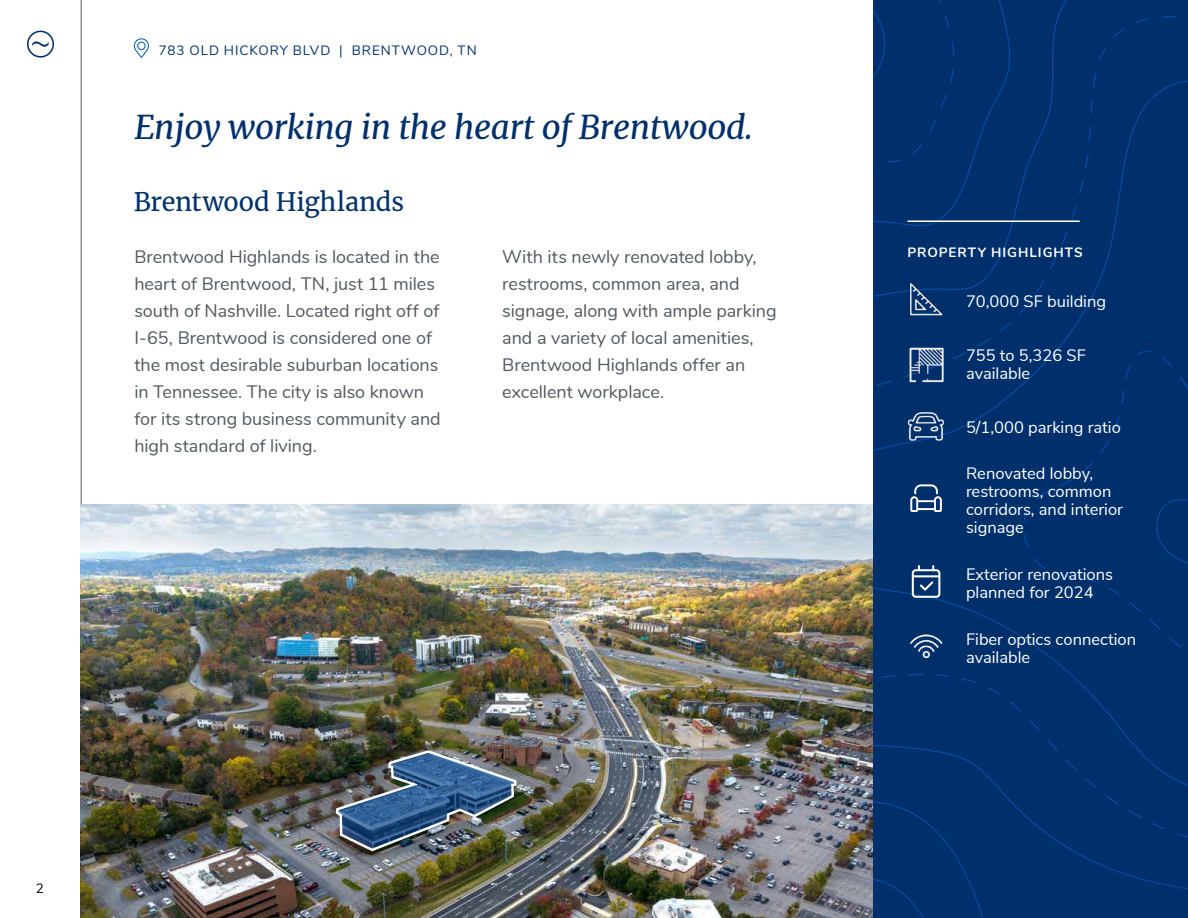
<style>
.page{position:relative;width:1188px;height:918px;background:#fff}
.page>*{position:absolute;margin:0;border:0;box-sizing:border-box;transform-origin:0 0}
.t1{font:italic 33px "Merriweather";letter-spacing:-.01em;color:#00306b}
.t2{font:25.2px "Merriweather";letter-spacing:-.005em;color:#00306b}
.t3{font:18px/27px "Nunito";letter-spacing:-.005em;color:#53585f}
.t4{font:16.5px/18px "Nunito Sans";color:#fff}
.t5{font:13.5px "Nunito";letter-spacing:.07em;color:#00306b}
.t6{font:700 13.5px "Nunito";letter-spacing:.07em;color:#fff}
.t7{font:13.5px "Nunito";color:#000}
</style>
<div class="page">
<svg style="left:27px;top:31px;width:27px;height:27px"></svg>
<hr style="left:81px;top:0;width:1px;height:918px;background:#53585f">
<div style="left:1017px;top:847px;width:171px;height:48px;background:#00306b"></div>
<div style="left:983px;top:847px;width:34px;height:71px;background:#00306b"></div>
<div style="left:983px;top:0;width:205px;height:847px;background:#00306b"></div>
<div style="left:983px;top:77px;width:205px;height:717px;background:#00306b"></div>
<div style="left:1024px;top:351px;width:164px;height:319px;background:#00306b"></div>
<div style="left:1153px;top:499px;width:35px;height:90px;background:#00306b"></div>
<svg style="left:133px;top:39px;width:16px;height:19px"></svg>
<hr style="left:908px;top:220px;width:172px;height:2px;background:#fff">
<div style="left:873px;top:0;width:110px;height:918px;background:#00306b"></div>
<img style="left:904px;top:345px;width:44px;height:41px">
<img style="left:81px;top:505px;width:791px;height:413px">
<img style="left:334px;top:749px;width:184px;height:104px">
<p class="t5" style="left:159px;top:40px;width:320px">783 OLD HICKORY BLVD | BRENTWOOD, TN</p>
<h1 class="t1" style="left:134px;top:104px;width:620px">Enjoy working in the heart of Brentwood.</h1>
<h2 class="t2" style="left:134px;top:185px;width:272px">Brentwood Highlands</h2>
<p class="t3" style="left:134px;top:243px;width:308px">Brentwood Highlands is located in the heart of Brentwood, TN, just 11 miles south of Nashville. Located right off of I-65, Brentwood is considered one of the most desirable suburban locations in Tennessee. The city is also known for its strong business community and high standard of living.</p>
<p class="t3" style="left:502px;top:242px;width:276px">With its newly renovated lobby, restrooms, common area, and signage, along with ample parking and a variety of local amenities,<br>Brentwood Highlands offer an excellent workplace.</p>
<p class="t7" style="left:36px;top:878px;width:10px">2</p>
<p class="t6" style="left:908px;top:242px;width:177px">PROPERTY HIGHLIGHTS</p>
<p class="t4" style="left:966px;top:291px;width:142px">70,000 SF building</p>
<p class="t4" style="left:966px;top:345px;width:121px">755 to 5,326 SF available</p>
<p class="t4" style="left:966px;top:417px;width:156px">5/1,000 parking ratio</p>
<p class="t4" style="left:966px;top:463px;width:159px">Renovated lobby, restrooms, common corridors, and interior signage</p>
<p class="t4" style="left:966px;top:565px;width:149px">Exterior renovations planned for 2024</p>
<p class="t4" style="left:966px;top:629px;width:172px">Fiber optics connection available</p>
</div>
